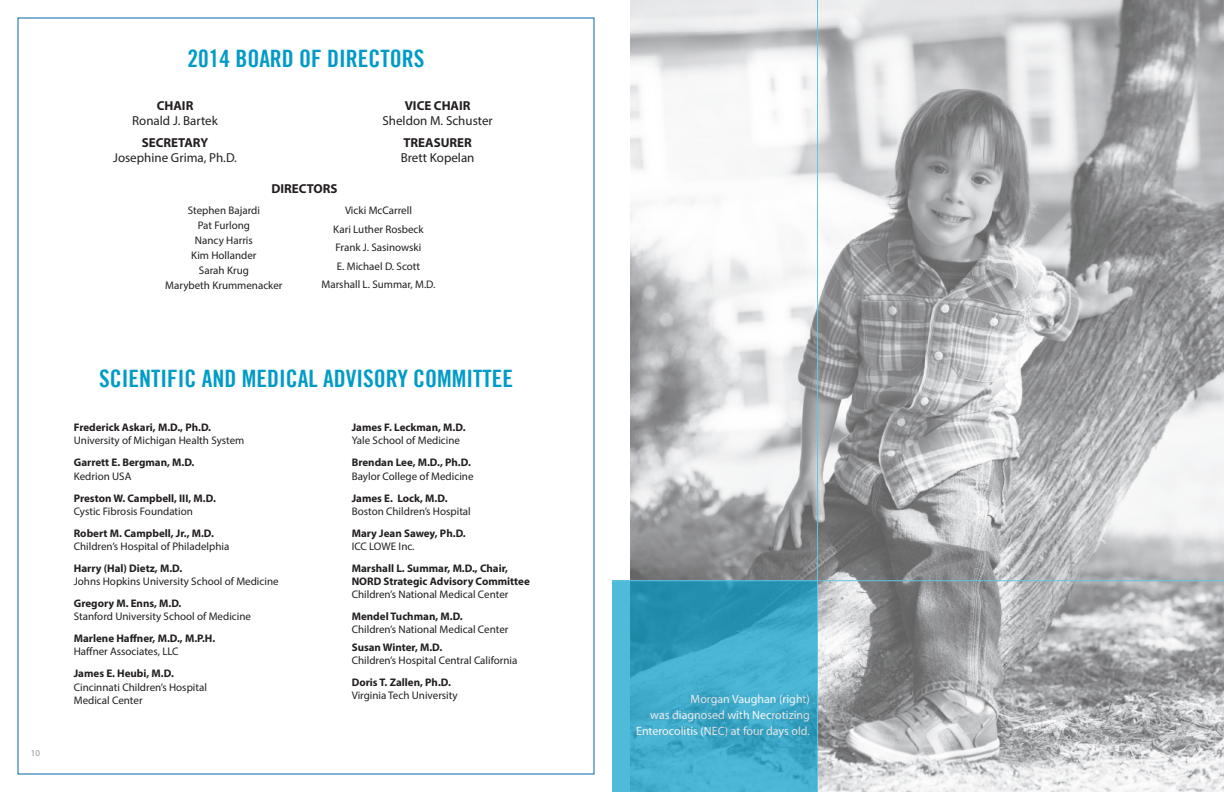
<style>
.page{position:relative;width:1224px;height:792px;background:#fff}
.page>*{position:absolute;margin:0;border:0;box-sizing:border-box;transform-origin:0 0}
.t1{font:24px "Trade Gothic Bold Cond Twenty";color:#009bc8}
.t2{font:13px "Myriad Pro";color:#231f20}
.t3{font:700 13px "Myriad Pro";color:#231f20}
.t4{font:12px/16px "Myriad Pro";color:#fff;text-align:right}
.t5{font:11px/15px "Myriad Pro";color:#231f20;text-align:center}
.t6{font:700 11px/13px "Myriad Pro";color:#231f20}
.t7{font:9px "Myriad Pro";color:#939598}
</style>
<div class="page">
<img style="left:630px;top:0;width:594px;height:792px">
<svg style="left:612px;top:581px;width:205px;height:211px;background:#3da7c6"></svg>
<hr style="left:817px;top:0;width:1px;height:792px;background:#67c3e1">
<hr style="left:612px;top:580px;width:612px;height:1px;background:#67c3e1">
<p class="t7" style="left:31px;top:748px;width:11px">10</p>
<h1 class="t1" style="left:187px;top:44px;width:239px">2014 BOARD OF DIRECTORS</h1>
<p class="t3" style="left:405px;top:97px;width:67px">VICE CHAIR</p>
<p class="t2" style="left:382px;top:112px;width:112px">Sheldon M. Schuster</p>
<p class="t3" style="left:403px;top:134px;width:70px">TREASURER</p>
<p class="t2" style="left:401px;top:150px;width:75px">Brett Kopelan</p>
<p class="t3" style="left:157px;top:97px;width:38px">CHAIR</p>
<p class="t2" style="left:132px;top:112px;width:87px">Ronald J. Bartek</p>
<p class="t3" style="left:142px;top:134px;width:68px">SECRETARY</p>
<p class="t2" style="left:113px;top:150px;width:125px">Josephine Grima, Ph.D.</p>
<p class="t3" style="left:271px;top:180px;width:68px">DIRECTORS</p>
<p class="t5" style="left:165px;top:203px;width:119px">Stephen Bajardi<br>Pat Furlong<br>Nancy Harris<br>Kim Hollander<br>Sarah Krug<br>Marybeth Krummenacker</p>
<p class="t5" style="left:322px;top:201px;width:116px;line-height:18.5px">Vicki McCarrell<br>Kari Luther Rosbeck<br>Frank J. Sasinowski<br>E. Michael D. Scott<br>Marshall L. Summar, M.D.</p>
<h1 class="t1" style="left:99px;top:364px;width:416px">SCIENTIFIC AND MEDICAL ADVISORY COMMITTEE</h1>
<p class="t6" style="left:74px;top:421px;width:139px">Frederick Askari, M.D., Ph.D.</p>
<p class="t5" style="left:74px;top:433px;width:172px">University of Michigan Health System</p>
<p class="t6" style="left:74px;top:456px;width:122px">Garrett E. Bergman, M.D.</p>
<p class="t5" style="left:74px;top:468px;width:59px">Kedrion USA</p>
<p class="t6" style="left:74px;top:491px;width:144px">Preston W. Campbell, III, M.D.</p>
<p class="t5" style="left:74px;top:503px;width:121px">Cystic Fibrosis Foundation</p>
<p class="t6" style="left:74px;top:526px;width:142px">Robert M. Campbell, Jr., M.D.</p>
<p class="t5" style="left:74px;top:539px;width:157px">Children’s Hospital of Philadelphia</p>
<p class="t6" style="left:74px;top:561px;width:110px">Harry (Hal) Dietz, M.D.</p>
<p class="t5" style="left:74px;top:574px;width:206px">Johns Hopkins University School of Medicine</p>
<p class="t6" style="left:74px;top:597px;width:109px">Gregory M. Enns, M.D.</p>
<p class="t5" style="left:74px;top:609px;width:179px">Stanford University School of Medicine</p>
<p class="t6" style="left:74px;top:632px;width:143px">Marlene Haffner, M.D., M.P.H.</p>
<p class="t5" style="left:74px;top:644px;width:106px">Haffner Associates, LLC</p>
<p class="t6" style="left:74px;top:667px;width:102px">James E. Heubi, M.D.</p>
<p class="t5" style="left:74px;top:680px;width:135px;line-height:13px;text-align:left">Cincinnati Children’s Hospital<br>Medical Center</p>
<p class="t6" style="left:352px;top:421px;width:115px">James F. Leckman, M.D.</p>
<p class="t5" style="left:352px;top:433px;width:110px">Yale School of Medicine</p>
<p class="t6" style="left:352px;top:456px;width:121px">Brendan Lee, M.D., Ph.D.</p>
<p class="t5" style="left:352px;top:468px;width:123px">Baylor College of Medicine</p>
<p class="t6" style="left:352px;top:491px;width:97px">James E. Lock, M.D.</p>
<p class="t5" style="left:352px;top:503px;width:121px">Boston Children’s Hospital</p>
<p class="t6" style="left:352px;top:526px;width:116px">Mary Jean Sawey, Ph.D.</p>
<p class="t5" style="left:352px;top:539px;width:64px">ICC LOWE Inc.</p>
<p class="t6" style="left:352px;top:561px;width:180px">Marshall L. Summar, M.D., Chair,<br>NORD Strategic Advisory Committee</p>
<p class="t5" style="left:352px;top:587px;width:158px">Children’s National Medical Center</p>
<p class="t6" style="left:352px;top:610px;width:113px">Mendel Tuchman, M.D.</p>
<p class="t5" style="left:352px;top:622px;width:158px">Children’s National Medical Center</p>
<p class="t6" style="left:352px;top:640px;width:92px">Susan Winter, M.D.</p>
<p class="t5" style="left:352px;top:653px;width:167px">Children’s Hospital Central California</p>
<p class="t6" style="left:352px;top:675px;width:101px">Doris T. Zallen, Ph.D.</p>
<p class="t5" style="left:352px;top:688px;width:108px">Virginia Tech University</p>
<p class="t4" style="left:636px;top:691px;width:175px">Morgan Vaughan (right)<br>was diagnosed with Necrotizing<br>Enterocolitis (NEC) at four days old.</p>
</div>
